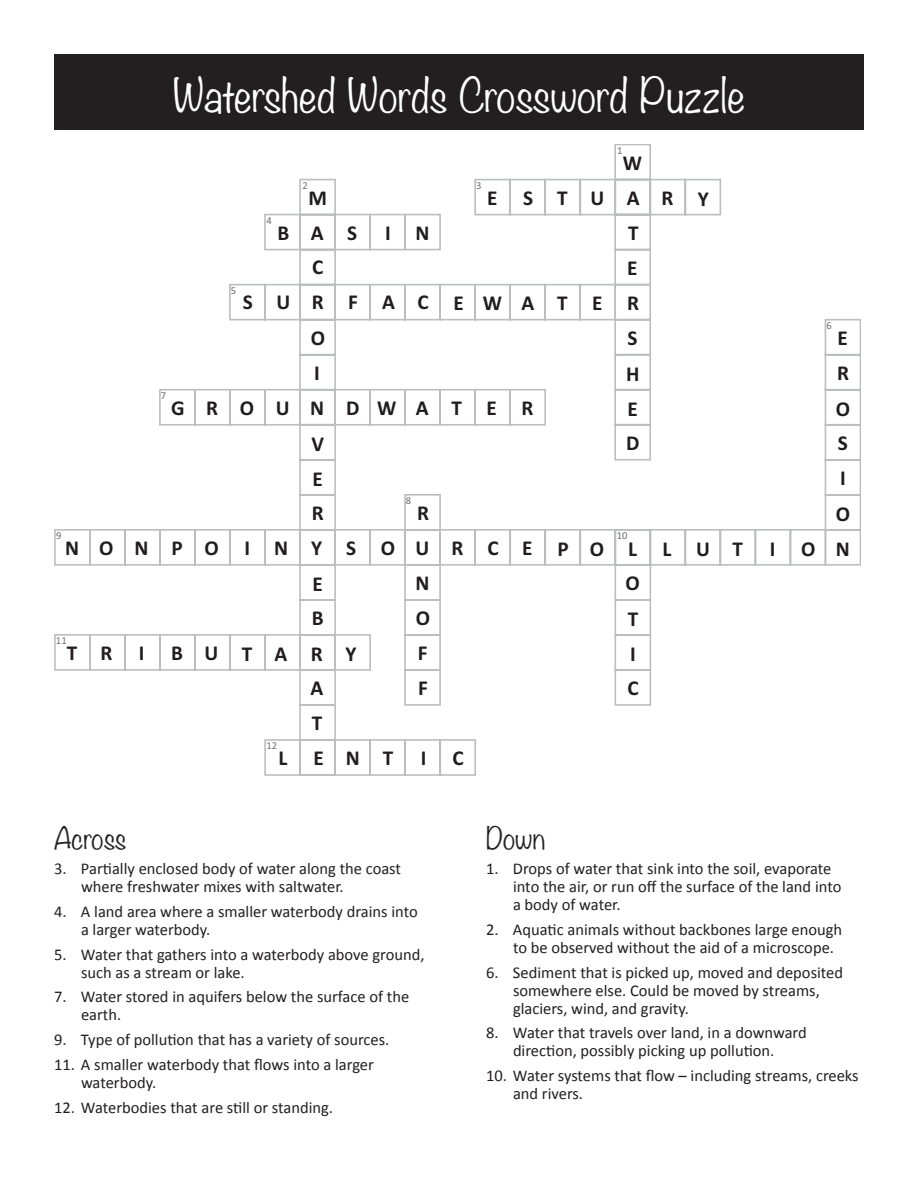
<style>
.page{position:relative;width:918px;height:1188px;background:#fff}
.page>*{position:absolute;margin:0;border:0;box-sizing:border-box;transform-origin:0 0}
.t1{font:300 42px "Noteworthy";color:#fff}
.t2{font:300 27px "Noteworthy";color:#231f20}
.t3{font:700 21.3px/35px "Calibri";letter-spacing:1.08em;color:#211d1e}
.t4{font:700 21.3px "Calibri";letter-spacing:1.11em;color:#211d1e}
.t5{font:700 21.3px "Calibri";letter-spacing:1.115em;color:#211d1e}
.t6{font:700 21.3px "Calibri";letter-spacing:1.02em;color:#211d1e}
.t7{font:700 21.3px "Calibri";letter-spacing:1.105em;color:#211d1e}
.t8{font:16.5px/18px "Calibri";color:#231f20}
.t9{font:10.65px "Calibri";color:#6d6e71}
</style>
<div class="page">
<div style="left:54px;top:54px;width:810px;height:76px;background:#231f20"></div>
<div style="left:614px;top:144px;width:37px;height:36px;border:2px solid #bbbdbf"></div>
<svg style="left:54px;top:634px;width:422px;height:141px"></svg>
<div style="left:54px;top:529px;width:37px;height:37px;border:2px solid #bbbdbf"></div>
<svg style="left:88px;top:178px;width:773px;height:564px"></svg>
<p class="t1" style="left:173px;top:59px;width:574px">Watershed Words Crossword Puzzle</p>
<p class="t9" style="left:617px;top:143px;width:7px">1</p>
<p class="t9" style="left:231px;top:283px;width:7px">5</p>
<p class="t9" style="left:302px;top:178px;width:7px">2</p>
<p class="t9" style="left:266px;top:213px;width:7px">4</p>
<p class="t3" style="left:309px;top:180px;width:20px">M</p>
<p class="t3" style="left:278px;top:215px;width:81px">BAS</p>
<p class="t3" style="left:385px;top:215px;width:46px">I N</p>
<p class="t3" style="left:312px;top:249px;width:13px">C</p>
<p class="t9" style="left:476px;top:178px;width:7px">3</p>
<p class="t3" style="left:623px;top:145px;width:21px">W</p>
<p class="t7" style="left:487px;top:183px;width:223px">ESTUARY</p>
<p class="t3" style="left:627px;top:215px;width:13px;line-height:35.4px">T<br>E</p>
<p class="t5" style="left:243px;top:288px;width:398px">SURFACEWATER</p>
<p class="t9" style="left:161px;top:388px;width:7px">7</p>
<p class="t3" style="left:311px;top:320px;width:16px;line-height:35.4px">O<br>I</p>
<p class="t6" style="left:171px;top:393px;width:364px">GROUNDWAT ER</p>
<p class="t3" style="left:312px;top:425px;width:14px;text-align:justify">V E R</p>
<p class="t9" style="left:406px;top:493px;width:7px">8</p>
<p class="t3" style="left:417px;top:495px;width:13px">R</p>
<p class="t3" style="left:626px;top:320px;width:15px;text-align:justify">S H E D</p>
<p class="t9" style="left:827px;top:318px;width:7px">6</p>
<p class="t3" style="left:836px;top:320px;width:16px">E<br>R<br>O<br>S<br>I<br>O</p>
<p class="t9" style="left:617px;top:528px;width:12px">10</p>
<p class="t9" style="left:56px;top:528px;width:7px">9</p>
<p class="t4" style="left:65px;top:533px;width:679px">NONPOINYSOURCEPOLLUT</p>
<p class="t3" style="left:770px;top:531px;width:81px">ION</p>
<p class="t9" style="left:56px;top:633px;width:12px">11</p>
<p class="t3" style="left:312px;top:566px;width:13px;line-height:34.3px">E<br>B</p>
<p class="t3" style="left:67px;top:635px;width:79px">TRI</p>
<p class="t3" style="left:171px;top:636px;width:187px">BUTARY</p>
<p class="t9" style="left:266px;top:738px;width:12px">12</p>
<p class="t3" style="left:311px;top:670px;width:14px;line-height:34.3px">A<br>T</p>
<p class="t3" style="left:416px;top:565px;width:16px;text-align:justify">N O F F</p>
<p class="t3" style="left:278px;top:740px;width:116px">LENT</p>
<p class="t3" style="left:421px;top:740px;width:44px">I C</p>
<p class="t3" style="left:626px;top:565px;width:16px">O<br>T<br>I<br>C</p>
<p class="t2" style="left:54px;top:815px;width:74px">Across</p>
<p class="t8" style="left:81px;top:859px;width:322px;text-indent:-27px">3. Partially enclosed body of water along the coast where freshwater mixes with saltwater.</p>
<p class="t8" style="left:81px;top:902px;width:338px;text-indent:-27px">4. A land area where a smaller waterbody drains into a larger waterbody.</p>
<p class="t8" style="left:81px;top:945px;width:345px;text-indent:-27px">5. Water that gathers into a waterbody above ground, such as a stream or lake.</p>
<p class="t8" style="left:81px;top:987px;width:330px;text-indent:-27px">7. Water stored in aquifers below the surface of the earth.</p>
<p class="t8" style="left:54px;top:1030px;width:337px">9. Type of pollution that has a variety of sources.</p>
<p class="t8" style="left:81px;top:1055px;width:294px;text-indent:-27px">11. A smaller waterbody that flows into a larger waterbody.</p>
<p class="t8" style="left:54px;top:1098px;width:281px">12. Waterbodies that are still or standing.</p>
<p class="t2" style="left:486px;top:815px;width:61px">Down</p>
<p class="t8" style="left:513px;top:859px;width:330px;text-indent:-27px">1. Drops of water that sink into the soil, evaporate into the air, or run off the surface of the land into a body of water.</p>
<p class="t8" style="left:513px;top:920px;width:331px;text-indent:-27px">2. Aquatic animals without backbones large enough to be observed without the aid of a microscope.</p>
<p class="t8" style="left:513px;top:963px;width:332px;text-indent:-27px">6. Sediment that is picked up, moved and deposited somewhere else. Could be moved by streams, glaciers, wind, and gravity.</p>
<p class="t8" style="left:486px;top:1023px;width:322px;text-align:center">8. Water that travels over land, in a downward direction, possibly picking up pollution.</p>
<p class="t8" style="left:513px;top:1066px;width:347px;text-indent:-27px">10. Water systems that flow – including streams, creeks and rivers.</p>
</div>
